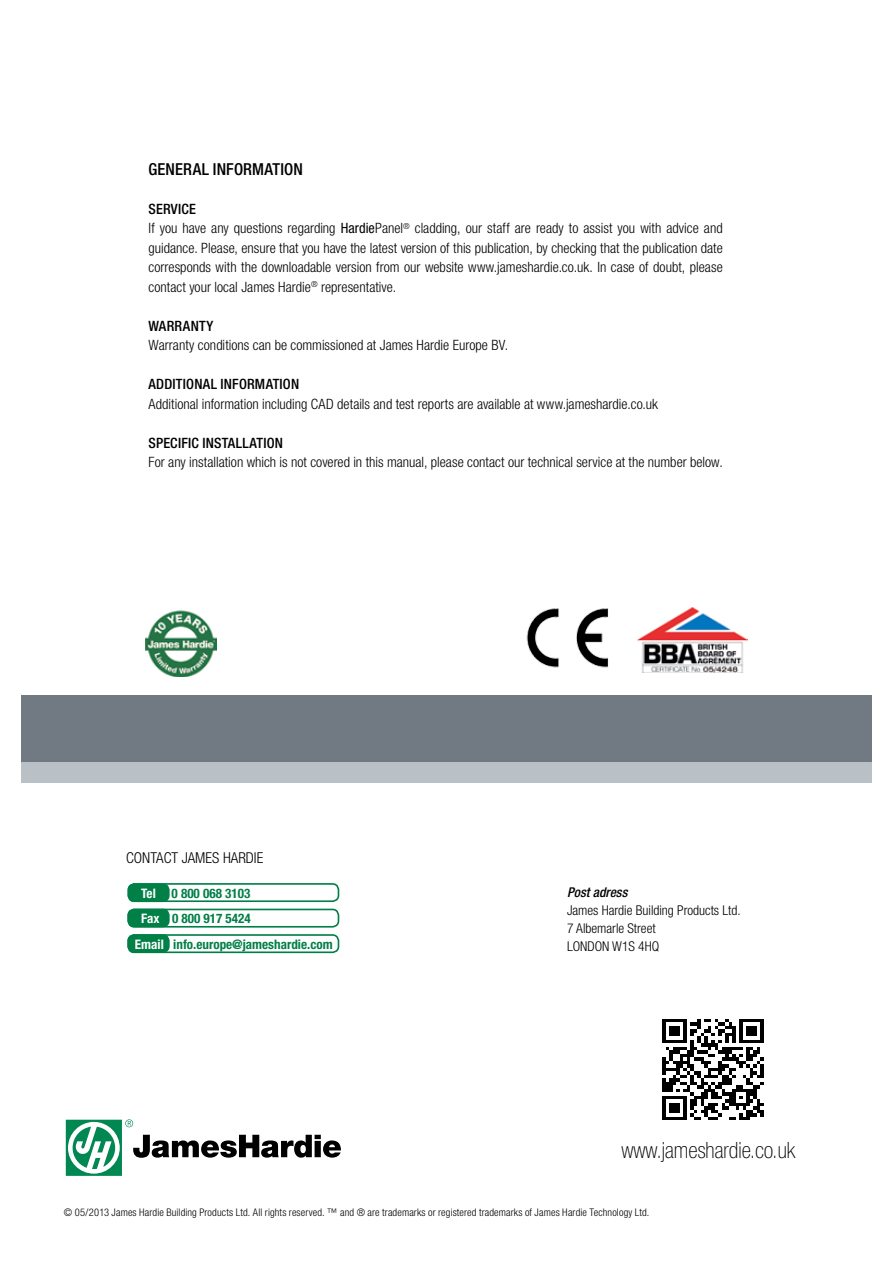
<style>
.page{position:relative;width:893px;height:1263px;background:#fff}
.page>*{position:absolute;margin:0;border:0;box-sizing:border-box;transform-origin:0 0}
.t1{font:100 condensed 22.5px "Helvetica Neue";color:#000}
.t2{font:500 condensed 16.5px "Helvetica Neue";letter-spacing:.005em;color:#000}
.t3{font:300 condensed 15px "Helvetica Neue";color:#000}
.t4{font:300 condensed 14.25px/19.5px "Helvetica Neue";color:#000}
.t5{font:500 condensed 14.25px "Helvetica Neue";letter-spacing:.015em;color:#000}
.t6{font:300 condensed 13.5px/18.3px "Helvetica Neue";color:#000}
.t7{font:italic 500 condensed 13.5px "Helvetica Neue";color:#000}
.t8{font:700 condensed 13.2px "Helvetica Neue";color:#007f47}
.t9{font:300 condensed 10.5px "Helvetica Neue";letter-spacing:.01em;color:#000}
.s1{font-weight:500}
.s2{font-weight:400}
.s3{color:#fff}
</style>
<div class="page">
<div style="left:127px;top:909px;width:212px;height:18px;border:2px solid #007f47;border-radius:6px"></div>
<div style="left:128px;top:883px;width:211px;height:19px;border:2px solid #007f47;border-radius:6px"></div>
<div style="left:21px;top:758px;width:851px;height:25px;background:#b9c1c7"></div>
<div style="left:21px;top:695px;width:851px;height:66px;background:#717a83"></div>
<img style="left:638px;top:608px;width:109px;height:64px">
<img style="left:527px;top:608px;width:81px;height:60px">
<img style="left:145px;top:610px;width:71px;height:66px">
<svg style="left:66px;top:1119px;width:275px;height:57px"></svg>
<div style="left:128px;top:884px;width:41px;height:17px;background:#007f47;border-radius:6px"></div>
<div style="left:127px;top:883px;width:43px;height:19px;border:1px solid #007f47;border-radius:6px"></div>
<div style="left:128px;top:909px;width:41px;height:17px;background:#007f47;border-radius:6px"></div>
<div style="left:127px;top:909px;width:43px;height:18px;border:1px solid #007f47;border-radius:6px"></div>
<div style="left:128px;top:935px;width:41px;height:17px;background:#007f47;border-radius:6px"></div>
<div style="left:127px;top:934px;width:43px;height:19px;border:1px solid #007f47;border-radius:6px"></div>
<div style="left:127px;top:934px;width:212px;height:19px;border:2px solid #007f47;border-radius:6px"></div>
<img style="left:663px;top:1019px;width:100px;height:101px">
<p class="t2" style="left:148px;top:159px;width:156px">GENERAL INFORMATION</p>
<p class="t4" style="left:148px;top:199px;width:576px"><span class="s1">SERVICE<br></span>If you have any questions regarding <span class="s2">Hardie</span>Panel<sup>®</sup> cladding, our staff are ready to assist you with advice and guidance. Please, ensure that you have the latest version of this publication, by checking that the publication date corresponds with the downloadable version from our website www.jameshardie.co.uk. In case of doubt, please contact your local James Hardie<sup>®</sup> representative.</p>
<p class="t5" style="left:148px;top:317px;width:66px">WARRANTY</p>
<p class="t4" style="left:148px;top:336px;width:361px">Warranty conditions can be commissioned at James Hardie Europe BV.</p>
<p class="t5" style="left:148px;top:376px;width:152px">ADDITIONAL INFORMATION</p>
<p class="t4" style="left:148px;top:394px;width:511px">Additional information including CAD details and test reports are available at www.jameshardie.co.uk</p>
<p class="t5" style="left:149px;top:434px;width:136px">SPECIFIC INSTALLATION</p>
<p class="t4" style="left:149px;top:453px;width:576px">For any installation which is not covered in this manual, please contact our technical service at the number below.</p>
<p class="t3" style="left:126px;top:849px;width:139px">Contact James Hardi e</p>
<p class="t8" style="left:141px;top:885px;width:111px"><span class="s3">Tel</span> 0 800 068 3103</p>
<p class="t8" style="left:141px;top:910px;width:111px"><span class="s3">Fax</span> 0 800 917 5424</p>
<p class="t8" style="left:135px;top:936px;width:199px"><span class="s3">Email</span> info.europe@jameshardie.com</p>
<p class="t7" style="left:567px;top:884px;width:62px">Post adress</p>
<p class="t6" style="left:567px;top:900px;width:175px">James Hardie Building Products Ltd.<br>7 Albemarle Street<br>LONDON W1S 4HQ</p>
<h1 class="t1" style="left:621px;top:1137px;width:176px">www.jameshardie.co.uk</h1>
<p class="t9" style="left:64px;top:1206px;width:587px">© 05/2013 James Hardie Building Products Ltd. All rights reserved. ™ and ® are trademarks or registered trademarks of James Hardie Technology Ltd.</p>
</div>
